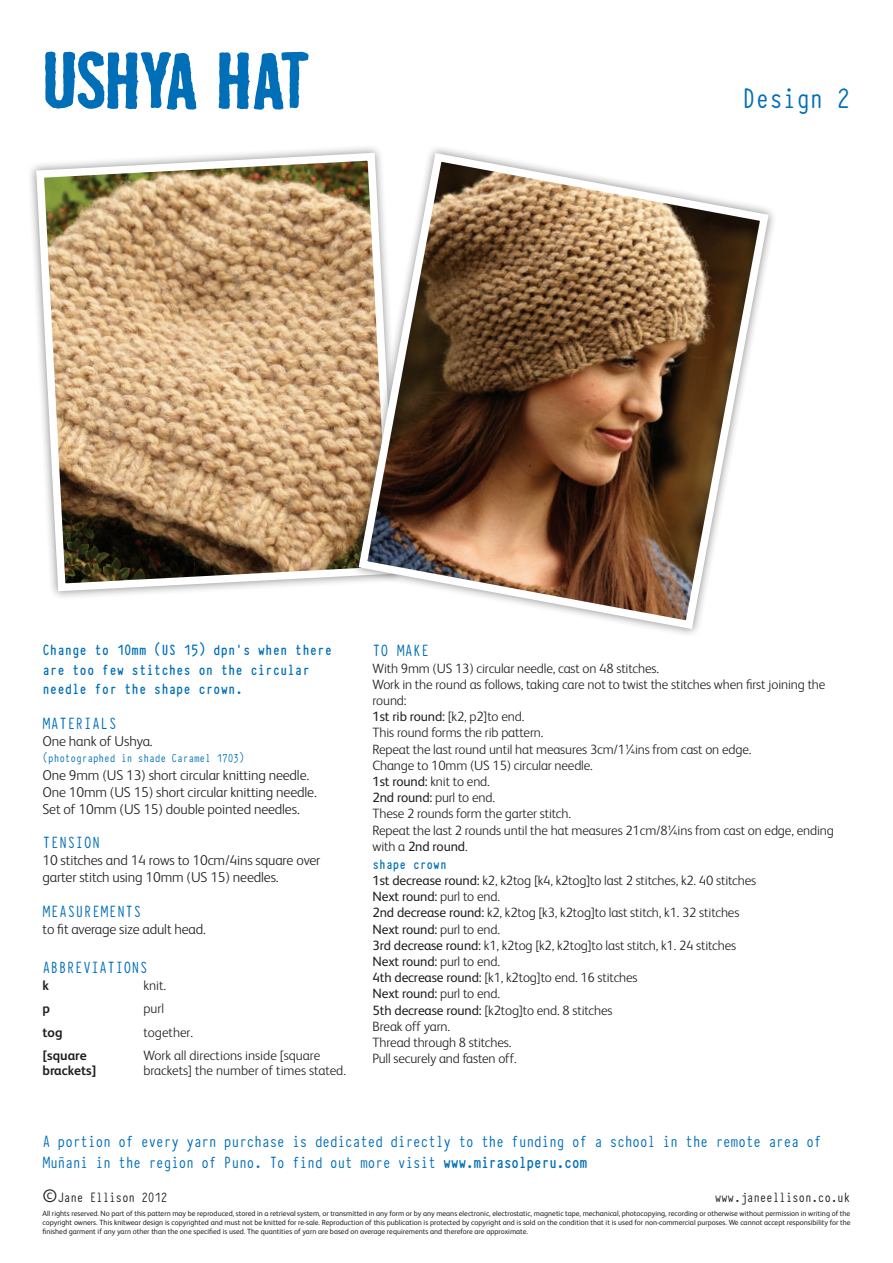
<style>
.page{position:relative;width:893px;height:1263px;background:#fff}
.page>*{position:absolute;margin:0;border:0;box-sizing:border-box;transform-origin:0 0}
.t1{font:700 73.05px "Badhouse";color:#006fb8}
.t2{font:31.35px "Typewriter Condensed";letter-spacing:-.02em;color:#006fb8}
.t3{font:18px/21px "Typewriter Condensed";letter-spacing:-.03em;color:#006fb8}
.t4{font:700 16.5px/19.8px "Typewriter Condensed";color:#006fb8}
.t5{font:15px "Typewriter Condensed";letter-spacing:-.02em;color:#231f20}
.t6{font:700 15px "Typewriter Condensed";color:#006fb8}
.t7{font:300 14.25px/17.1px "FS Albert";letter-spacing:-.01em;color:#231f20}
.t8{font:300 13.5px/16.2px "FS Albert";letter-spacing:-.01em;color:#231f20}
.t9{font:700 13.5px/14.7px "FS Albert";color:#231f20}
.t10{font:12.75px "Typewriter Condensed";letter-spacing:-.01em;color:#006fb8}
.t11{font:7.5px/9px "FS Albert";color:#231f20;text-align:justify}
.s1{font-weight:400}
.s2{font-weight:700}
.s3{font-family:"FS Albert";font-size:18px}
</style>
<div class="page">
<svg style="left:32px;top:149px;width:318px;height:446px;background:#c1a582"></svg>
<div style="left:350px;top:145px;width:427px;height:493px;background:#231f20;opacity:.5"></div>
<img style="left:354px;top:149px;width:419px;height:484px">
<h1 class="t1" style="left:43px;top:29px;width:266px">USHYA HAT</h1>
<h2 class="t2" style="left:742px;top:76px;width:110px">Design 2</h2>
<p class="t4" style="left:43px;top:639px;width:291px">Change to 10mm (US 15) dpn’s when there are too few stitches on the circular needle for the shape crown.</p>
<h3 class="t3" style="left:43px;top:712px;width:50px">materials</h3>
<p class="t7" style="left:43px;top:732px;width:112px">One hank of Ushya.</p>
<p class="t10" style="left:43px;top:749px;width:204px">(photographed in shade Caramel 1703)</p>
<p class="t7" style="left:43px;top:766px;width:276px">One 9mm (US 13) short circular knitting needle.<br>One 10mm (US 15) short circular knitting needle.<br>Set of 10mm (US 15) double pointed needles.</p>
<h3 class="t3" style="left:43px;top:831px;width:17px">tension</h3>
<p class="t7" style="left:43px;top:852px;width:279px">10 stitches and 14 rows to 10cm/4ins square over garter stitch using 10mm (US 15) needles.</p>
<h3 class="t3" style="left:43px;top:899px;width:98px">measurements</h3>
<p class="t7" style="left:43px;top:920px;width:165px">to fit average size adult head.</p>
<h3 class="t3" style="left:43px;top:955px;width:82px">Abbreviations</h3>
<p class="t9" style="left:43px;top:978px;width:8px">k</p>
<p class="t8" style="left:143px;top:977px;width:24px">knit.</p>
<p class="t9" style="left:43px;top:1001px;width:9px">p</p>
<p class="t8" style="left:143px;top:1000px;width:22px">purl</p>
<p class="t9" style="left:43px;top:1024px;width:22px">tog</p>
<p class="t8" style="left:143px;top:1024px;width:51px">together.</p>
<p class="t9" style="left:43px;top:1048px;width:55px">[square brackets]</p>
<p class="t8" style="left:143px;top:1048px;width:204px;line-height:15px">Work all directions inside [square brackets] the number of times stated.</p>
<h3 class="t3" style="left:372px;top:639px;width:55px">to make</h3>
<p class="t8" style="left:372px;top:660px;width:463px">With 9mm (US 13) circular needle, cast on 48 stitches.<br>Work in the round as follows, taking care not to twist the stitches when first joining the round:<br><span class="s1">1st rib round:</span> [k2, p2]to end.<br>This round forms the rib pattern.<br>Repeat the last round until hat measures 3cm/1¼ins from cast on edge.<br>Change to 10mm (US 15) circular needle.<br><span class="s1">1st round:</span> knit to end.<br><span class="s1">2nd round:</span> purl to end.<br>These 2 rounds form the garter stitch.<br>Repeat the last 2 rounds until the hat measures 21cm/8¼ins from cast on edge, ending with a <span class="s1">2nd round</span>.</p>
<p class="t6" style="left:372px;top:853px;width:76px">shape crown</p>
<p class="t8" style="left:372px;top:872px;width:385px"><span class="s1">1st decrease round:</span> k2, k2tog [k4, k2tog]to last 2 stitches, k2. 40 stitches <span class="s1">Next round:</span> purl to end.<br><span class="s1">2nd decrease round:</span> k2, k2tog [k3, k2tog]to last stitch, k1. 32 stitches <span class="s1">Next round:</span> purl to end.<br><span class="s1">3rd decrease round:</span> k1, k2tog [k2, k2tog]to last stitch, k1. 24 stitches <span class="s1">Next round:</span> purl to end.<br><span class="s1">4th decrease round:</span> [k1, k2tog]to end. 16 stitches<br><span class="s1">Next round:</span> purl to end.<br><span class="s1">5th decrease round:</span> [k2tog]to end. 8 stitches<br>Break off yarn.<br>Thread through 8 stitches.<br>Pull securely and fasten off.</p>
<h3 class="t3" style="left:43px;top:1130px;width:781px">A portion of every yarn purchase is dedicated directly to the funding of a school in the remote area of<br>Muñani in the region of Puno. To find out more visit <span class="s2">www.mirasolperu.com</span></h3>
<p class="t5" style="left:43px;top:1186px;width:126px"><span class="s3">©</span>Jane Ellison 2012</p>
<p class="t5" style="left:715px;top:1186px;width:137px">www.janeellison.co.uk</p>
<p class="t11" style="left:43px;top:1209px;width:809px">All rights reserved. No part of this pattern may be reproduced, stored in a retrieval system, or transmitted in any form or by any means electronic, electrostatic, magnetic tape, mechanical, photocopying, recording or otherwise without permission in writing of the copyright owners. This knitwear design is copyrighted and must not be knitted for re-sale. Reproduction of this publication is protected by copyright and is sold on the condition that it is used for non-commercial purposes. We cannot accept responsibility for the finished garment if any yarn other than the one specified is used. The quantities of yarn are based on average requirements and therefore are approximate.</p>
</div>
